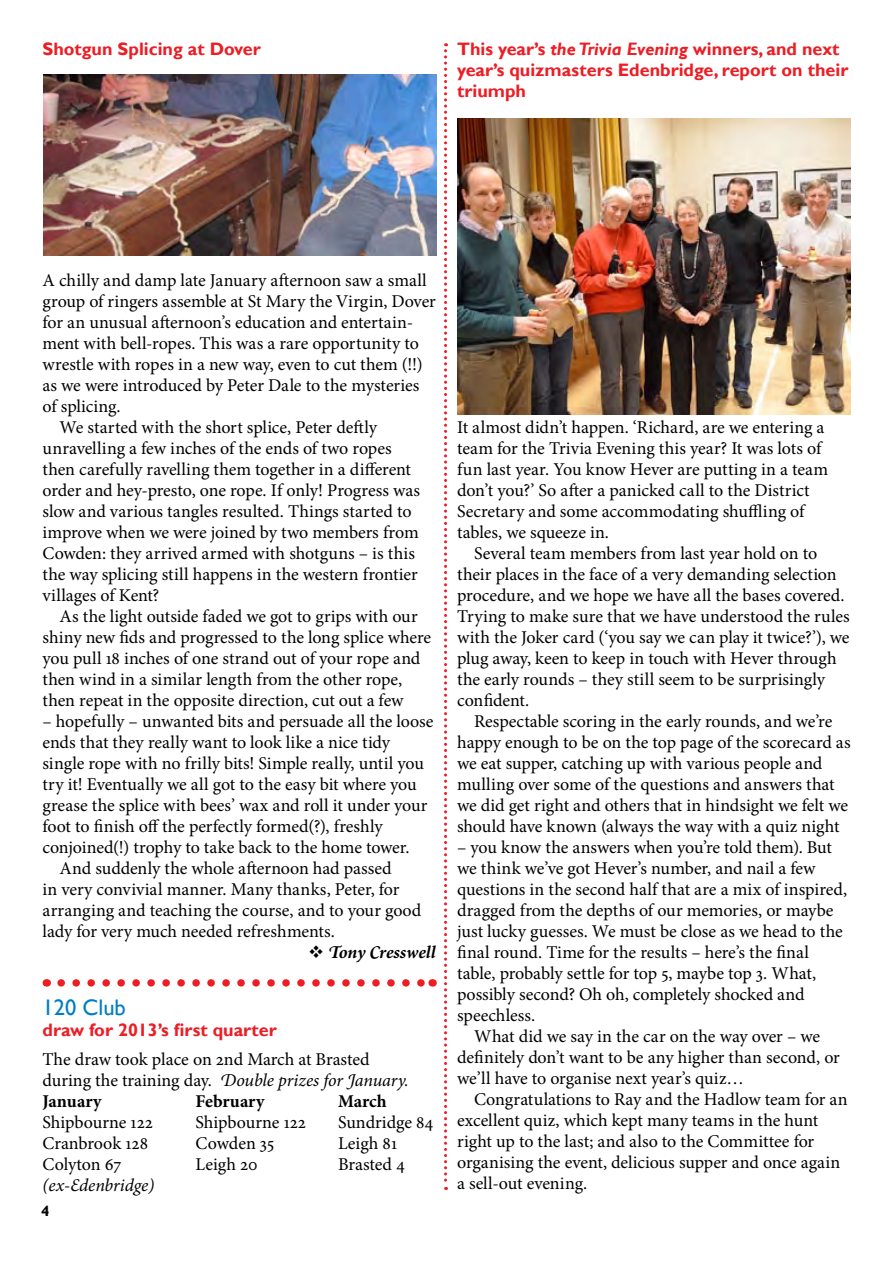
<style>
.page{position:relative;width:893px;height:1263px;background:#fff}
.page>*{position:absolute;margin:0;border:0;box-sizing:border-box;transform-origin:0 0}
.t1{font:22.5px "Gill Sans";color:#007dc5}
.t2{font:18px/21px "Minion Pro";color:#000}
.t3{font:700 18px/21px "Gill Sans";color:#ed1d24}
.t4{font:italic 18px "Minion Pro";letter-spacing:-.005em;color:#000}
.t5{font:italic 700 18px "Minion Pro";letter-spacing:-.005em;color:#000}
.t6{font:700 18px "Minion Pro";letter-spacing:-.005em;color:#000}
.t7{font:700 15px "Gill Sans";color:#000}
.s1{font-style:italic}
.s2{font-weight:700}
</style>
<div class="page">
<img style="left:457px;top:119px;width:394px;height:296px">
<svg style="left:444px;top:43px;width:3px;height:1147px"></svg>
<img style="left:44px;top:75px;width:393px;height:180px">
<svg style="left:61px;top:979px;width:364px;height:8px"></svg>
<p class="t3" style="left:43px;top:39px;width:220px">Shotgun Splicing at Dover</p>
<p class="t3" style="left:457px;top:39px;width:393px">This year’s <span class="s1">the Trivia Evening</span> winners, and next year’s quizmasters Edenbridge, report on their triumph</p>
<p class="t2" style="left:43px;top:270px;width:386px">A chilly and damp late January afternoon saw a small</p>
<p class="t2" style="left:43px;top:291px;width:395px">group of ringers assemble at St Mary the Virgin, Dover</p>
<p class="t2" style="left:43px;top:312px;width:372px">for an unusual afternoon’s education and entertain-</p>
<p class="t2" style="left:43px;top:333px;width:378px">ment with bell-ropes. This was a rare opportunity to</p>
<p class="t2" style="left:43px;top:354px;width:382px">wrestle with ropes in a new way, even to cut them (!!)</p>
<p class="t2" style="left:43px;top:375px;width:378px">as we were introduced by Peter Dale to the mysteries</p>
<p class="t2" style="left:43px;top:396px;width:80px">of splicing.</p>
<p class="t2" style="left:60px;top:417px;width:319px">We started with the short splice, Peter deftly</p>
<p class="t2" style="left:43px;top:438px;width:351px">unravelling a few inches of the ends of two ropes</p>
<p class="t2" style="left:43px;top:459px;width:370px">then carefully ravelling them together in a different</p>
<p class="t2" style="left:43px;top:480px;width:379px">order and hey-presto, one rope. If only! Progress was</p>
<p class="t2" style="left:43px;top:501px;width:370px">slow and various tangles resulted. Things started to</p>
<p class="t2" style="left:43px;top:522px;width:378px">improve when we were joined by two members from</p>
<p class="t2" style="left:43px;top:543px;width:374px">Cowden: they arrived armed with shotguns – is this</p>
<p class="t2" style="left:43px;top:564px;width:377px">the way splicing still happens in the western frontier</p>
<p class="t2" style="left:43px;top:585px;width:118px">villages of Kent?</p>
<p class="t2" style="left:60px;top:606px;width:360px">As the light outside faded we got to grips with our</p>
<p class="t2" style="left:43px;top:627px;width:390px">shiny new fids and progressed to the long splice where</p>
<p class="t2" style="left:43px;top:648px;width:379px">you pull 18 inches of one strand out of your rope and</p>
<p class="t2" style="left:43px;top:669px;width:361px">then wind in a similar length from the other rope,</p>
<p class="t2" style="left:43px;top:690px;width:363px">then repeat in the opposite direction, cut out a few</p>
<p class="t2" style="left:43px;top:711px;width:392px">– hopefully – unwanted bits and persuade all the loose</p>
<p class="t2" style="left:43px;top:732px;width:349px">ends that they really want to look like a nice tidy</p>
<p class="t2" style="left:43px;top:753px;width:383px">single rope with no frilly bits! Simple really, until you</p>
<p class="t2" style="left:43px;top:774px;width:376px">try it! Eventually we all got to the easy bit where you</p>
<p class="t2" style="left:43px;top:795px;width:386px">grease the splice with bees’ wax and roll it under your</p>
<p class="t2" style="left:43px;top:816px;width:342px">foot to finish off the perfectly formed(?), freshly</p>
<p class="t2" style="left:43px;top:837px;width:369px">conjoined(!) trophy to take back to the home tower.</p>
<p class="t2" style="left:60px;top:858px;width:334px">And suddenly the whole afternoon had passed</p>
<p class="t2" style="left:43px;top:879px;width:358px">in very convivial manner. Many thanks, Peter, for</p>
<p class="t2" style="left:43px;top:900px;width:380px">arranging and teaching the course, and to your good</p>
<p class="t2" style="left:43px;top:921px;width:294px">lady for very much needed refreshments.</p>
<p class="t5" style="left:328px;top:940px;width:109px">Tony Cresswell</p>
<p class="t1" style="left:43px;top:994px;width:85px">120 Club</p>
<p class="t3" style="left:43px;top:1020px;width:236px">draw for 2013’s first quarter</p>
<p class="t2" style="left:43px;top:1048px;width:368px">The draw took place on 2nd March at Brasted during the training day. <span class="s1">Double prizes for January.<br></span><span class="s2">January</span></p>
<p class="t6" style="left:196px;top:1088px;width:70px">February</p>
<p class="t6" style="left:338px;top:1088px;width:50px">March</p>
<p class="t2" style="left:43px;top:1111px;width:112px">Shipbourne 122</p>
<p class="t2" style="left:196px;top:1111px;width:112px">Shipbourne 122</p>
<p class="t2" style="left:338px;top:1111px;width:97px">Sundridge 84</p>
<p class="t2" style="left:43px;top:1132px;width:107px">Cranbrook 128</p>
<p class="t2" style="left:196px;top:1132px;width:80px">Cowden 35</p>
<p class="t2" style="left:338px;top:1132px;width:61px">Leigh 81</p>
<p class="t2" style="left:43px;top:1153px;width:80px">Colyton 67</p>
<p class="t2" style="left:196px;top:1153px;width:64px">Leigh 20</p>
<p class="t2" style="left:338px;top:1153px;width:68px">Brasted 4</p>
<p class="t4" style="left:43px;top:1173px;width:113px">(ex-Edenbridge)</p>
<p class="t7" style="left:41px;top:1202px;width:10px">4</p>
<p class="t2" style="left:457px;top:417px;width:373px">It almost didn’t happen. ‘Richard, are we entering a team for the Trivia Evening this year? It was lots of fun last year. You know Hever are putting in a team don’t you?’ So after a panicked call to the District Secretary and some accommodating shuffling of tables, we squeeze in.</p>
<p class="t2" style="left:457px;top:543px;width:394px;text-indent:17px">Several team members from last year hold on to their places in the face of a very demanding selection procedure, and we hope we have all the bases covered.<br>Trying to make sure that we have understood the rules with the Joker card (‘you say we can play it twice?’), we plug away, keen to keep in touch with Hever through the early rounds – they still seem to be surprisingly confident.</p>
<p class="t2" style="left:457px;top:711px;width:395px;text-indent:17px">Respectable scoring in the early rounds, and we’re happy enough to be on the top page of the scorecard as we eat supper, catching up with various people and mulling over some of the questions and answers that we did get right and others that in hindsight we felt we should have known (always the way with a quiz night</p>
<p class="t2" style="left:457px;top:837px;width:376px">– you know the answers when you’re told them). But</p>
<p class="t2" style="left:457px;top:858px;width:360px">we think we’ve got Hever’s number, and nail a few</p>
<p class="t2" style="left:457px;top:879px;width:392px">questions in the second half that are a mix of inspired,</p>
<p class="t2" style="left:457px;top:900px;width:378px">dragged from the depths of our memories, or maybe</p>
<p class="t2" style="left:457px;top:921px;width:387px">just lucky guesses. We must be close as we head to the</p>
<p class="t2" style="left:457px;top:942px;width:353px">final round. Time for the results – here’s the final</p>
<p class="t2" style="left:457px;top:963px;width:361px">table, probably settle for top 5, maybe top 3. What,</p>
<p class="t2" style="left:457px;top:984px;width:349px">possibly second? Oh oh, completely shocked and</p>
<p class="t2" style="left:457px;top:1005px;width:80px">speechless.</p>
<p class="t2" style="left:474px;top:1026px;width:348px">What did we say in the car on the way over – we</p>
<p class="t2" style="left:457px;top:1047px;width:384px">definitely don’t want to be any higher than second, or</p>
<p class="t2" style="left:457px;top:1068px;width:288px">we’ll have to organise next year’s quiz…</p>
<p class="t2" style="left:474px;top:1089px;width:375px">Congratulations to Ray and the Hadlow team for an</p>
<p class="t2" style="left:457px;top:1110px;width:363px">excellent quiz, which kept many teams in the hunt</p>
<p class="t2" style="left:457px;top:1131px;width:359px">right up to the last; and also to the Committee for</p>
<p class="t2" style="left:457px;top:1152px;width:385px">organising the event, delicious supper and once again</p>
<p class="t2" style="left:457px;top:1173px;width:132px">a sell-out evening.</p>
</div>
